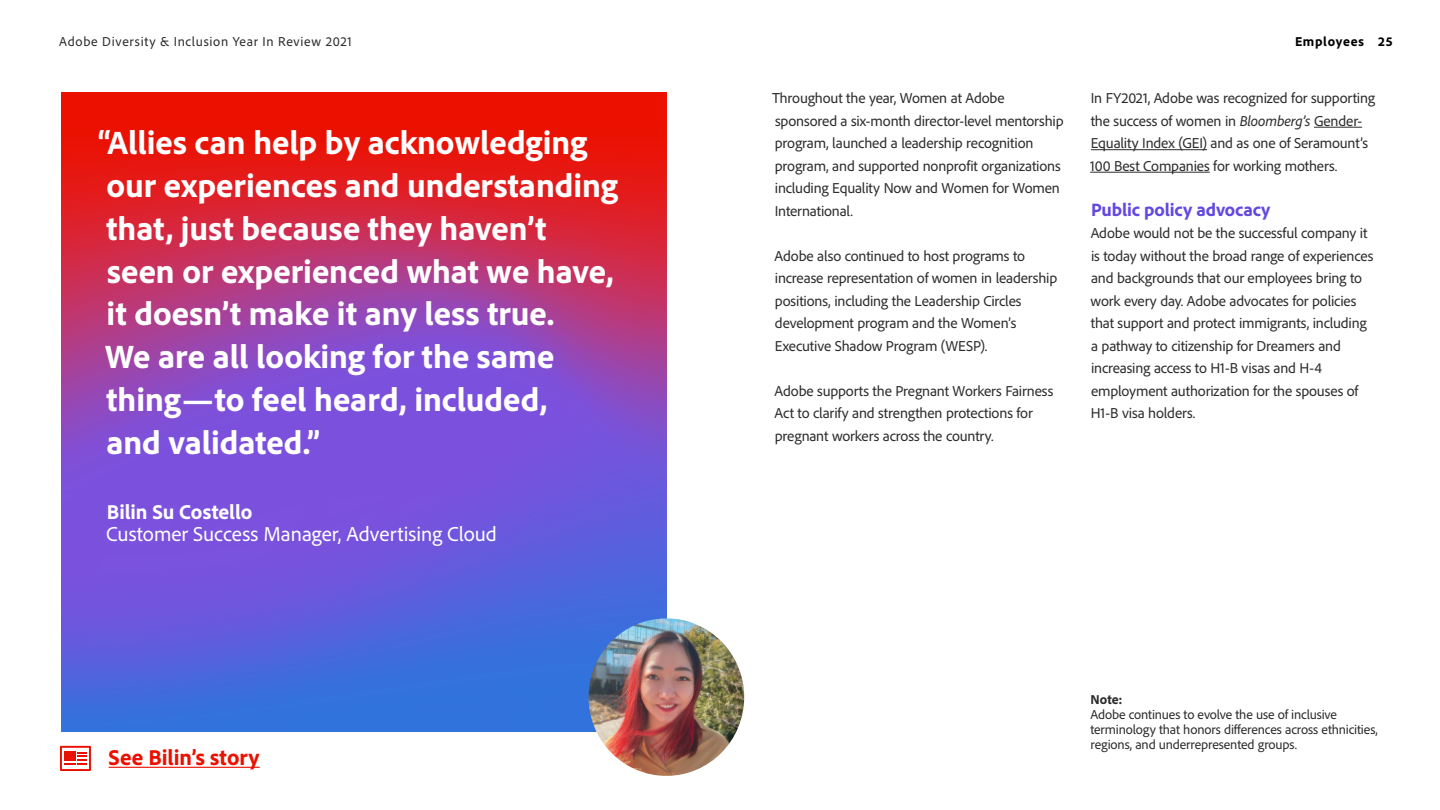
<style>
.page{position:relative;width:1440px;height:810px;background:#fff}
.page>*{position:absolute;margin:0;border:0;box-sizing:border-box;transform-origin:0 0}
.t1{font:800 33.75px/42.8px "Adobe Clean";color:#fff}
.t2{font:800 22.5px "Adobe Clean";color:#eb1000}
.t3{font:21px/22.5px "Adobe Clean";color:#fff}
.t4{font:800 18.75px "Adobe Clean";letter-spacing:-.005em;color:#6349e0}
.Body_Copy_20_30{font:15px/22.5px "Adobe Clean";letter-spacing:-.01em;color:#2c2c2c}
.t5{font:13.5px/15px "Adobe Clean";letter-spacing:-.01em;color:#2c2c2c}
.t6{font:13.5px "Adobe Clean";letter-spacing:.05em;color:#2c2c2c}
.t7{font:800 13.5px "Adobe Clean";letter-spacing:.05em;color:#000}
.s1{font-weight:800}
.s2{font-style:italic}
</style>
<div class="page">
<hr style="left:1314px;top:127px;width:48px;height:1px;background:#2c2c2c">
<hr style="left:1091px;top:149px;width:116px;height:1px;background:#2c2c2c">
<hr style="left:1090px;top:172px;width:120px;height:1px;background:#2c2c2c">
<hr style="left:109px;top:767px;width:151px;height:1px;background:#eb1000">
<svg style="left:60px;top:746px;width:31px;height:25px"></svg>
<img style="left:61px;top:92px;width:605px;height:639px">
<img style="left:589px;top:618px;width:155px;height:158px">
<p class="t6" style="left:59px;top:33px;width:294px">Adobe Diversity &amp; Inclusion Year In Review 2021</p>
<p class="t7" style="left:1295px;top:33px;width:99px">Employees 25</p>
<p class="t1" style="left:98px;top:120px;width:522px">“Allies can help by acknowledging our experiences and understanding that, just because they haven’t<br>seen or experienced what we have, it doesn’t make it any less true.<br>We are all looking for the same thing—to feel heard, included,<br>and validated.”</p>
<p class="t3" style="left:106px;top:500px;width:392px"><span class="s1">Bilin Su Costello<br></span>Customer Success Manager, Advertising Cloud</p>
<p class="t2" style="left:109px;top:743px;width:153px">See Bilin’s story</p>
<p class="Body_Copy_20_30" style="left:772px;top:86px;width:293px">Throughout the year, Women at Adobe sponsored a six-month director-level mentorship program, launched a leadership recognition program, and supported nonprofit organizations including Equality Now and Women for Women International.</p>
<p class="Body_Copy_20_30" style="left:775px;top:244px;width:284px">Adobe also continued to host programs to increase representation of women in leadership positions, including the Leadership Circles development program and the Women’s Executive Shadow Program (WESP).</p>
<p class="Body_Copy_20_30" style="left:775px;top:379px;width:280px">Adobe supports the Pregnant Workers Fairness<br>Act to clarify and strengthen protections for pregnant workers across the country.</p>
<p class="Body_Copy_20_30" style="left:1090px;top:86px;width:287px">In FY2021, Adobe was recognized for supporting the success of women in <span class="s2">Bloomberg’s</span> Gender-Equality Index (GEI) and as one of Seramount’s 100 Best Companies for working mothers.</p>
<h3 class="t4" style="left:1091px;top:197px;width:181px">Public policy advocacy</h3>
<p class="Body_Copy_20_30" style="left:1091px;top:221px;width:284px">Adobe would not be the successful company it is today without the broad range of experiences and backgrounds that our employees bring to work every day. Adobe advocates for policies that support and protect immigrants, including a pathway to citizenship for Dreamers and increasing access to H1-B visas and H-4 employment authorization for the spouses of H1-B visa holders.</p>
<p class="t5" style="left:1090px;top:692px;width:289px"><span class="s1">Note:<br></span>Adobe continues to evolve the use of inclusive terminology that honors differences across ethnicities, regions, and underrepresented groups.</p>
</div>
